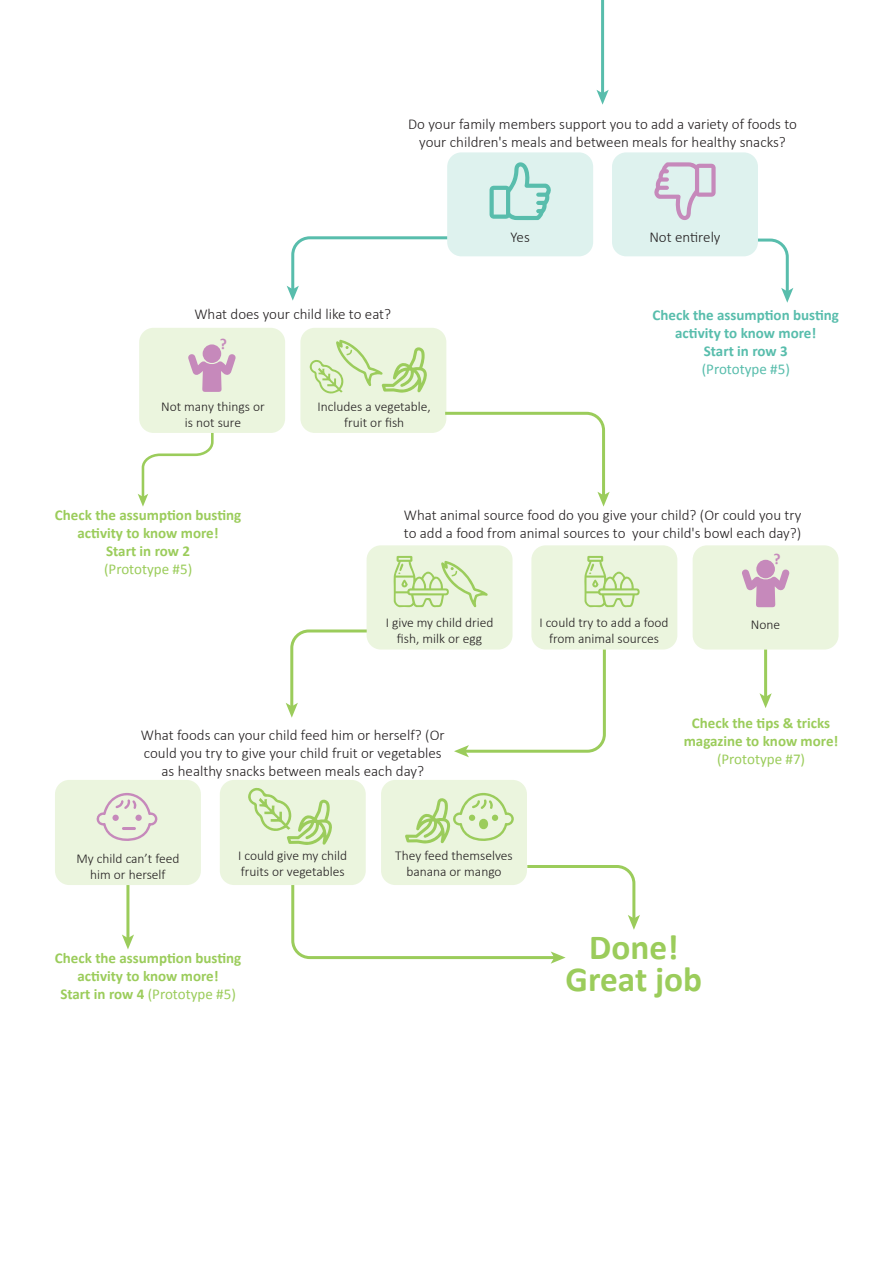
<style>
.page{position:relative;width:893px;height:1263px;background:#fff}
.page>*{position:absolute;margin:0;border:0;box-sizing:border-box;transform-origin:0 0}
.t1{font:700 35.25px/31.5px "Calibri";color:#9bcc5b;text-align:center}
.t2{font:700 15.45px "Calibri";color:#c689bb}
.t3{font:300 15px/18px "Calibri";color:#231f20;text-align:center}
.t4{font:700 15px/18px "Calibri";color:#9bcc5b;text-align:center}
.t5{font:700 15px/18px "Calibri";color:#58bdac;text-align:center}
.t6{font:15px "Calibri";color:#9bcc5b}
.t7{font:15px "Calibri";color:#58bdac}
.t8{font:300 13.5px/16.2px "Calibri";color:#231f20;text-align:center}
.s1{font-weight:400}
</style>
<div class="page">
<div style="left:447px;top:152px;width:146px;height:104px;background:#def2ee;border-radius:14px"></div>
<div style="left:612px;top:152px;width:146px;height:104px;background:#def2ee;border-radius:14px"></div>
<svg style="left:287px;top:236px;width:161px;height:65px"></svg>
<div style="left:367px;top:545px;width:145px;height:104px;background:#ebf5de;border-radius:14px"></div>
<div style="left:531px;top:545px;width:146px;height:104px;background:#ebf5de;border-radius:14px"></div>
<div style="left:693px;top:545px;width:146px;height:104px;background:#ebf5de;border-radius:14px"></div>
<svg style="left:286px;top:628px;width:84px;height:90px"></svg>
<svg style="left:454px;top:646px;width:153px;height:111px"></svg>
<hr style="left:764px;top:649px;width:3px;height:48px;background:#9bcc5b">
<svg style="left:759px;top:693px;width:13px;height:15px"></svg>
<svg style="left:756px;top:238px;width:37px;height:65px"></svg>
<hr style="left:601px;top:0;width:3px;height:94px;background:#58bdac">
<svg style="left:596px;top:90px;width:13px;height:15px"></svg>
<svg style="left:442px;top:410px;width:168px;height:97px"></svg>
<div style="left:139px;top:328px;width:146px;height:105px;background:#ebf5de;border-radius:14px"></div>
<div style="left:300px;top:328px;width:146px;height:105px;background:#ebf5de;border-radius:14px"></div>
<svg style="left:291px;top:865px;width:349px;height:99px"></svg>
<div style="left:55px;top:780px;width:146px;height:105px;background:#ebf5de;border-radius:14px"></div>
<div style="left:220px;top:780px;width:146px;height:105px;background:#ebf5de;border-radius:14px"></div>
<div style="left:381px;top:780px;width:146px;height:105px;background:#ebf5de;border-radius:14px"></div>
<hr style="left:126px;top:885px;width:3px;height:54px;background:#9bcc5b">
<svg style="left:122px;top:934px;width:12px;height:15px"></svg>
<svg style="left:138px;top:430px;width:76px;height:77px"></svg>
<svg style="left:188px;top:354px;width:48px;height:38px"></svg>
<div style="left:203px;top:344px;width:18px;height:19px;background:#c689bb;border-radius:50%"></div>
<svg style="left:742px;top:569px;width:48px;height:38px"></svg>
<div style="left:756px;top:560px;width:19px;height:18px;background:#c689bb;border-radius:50%"></div>
<svg style="left:490px;top:162px;width:61px;height:58px"></svg>
<svg style="left:654px;top:162px;width:62px;height:58px"></svg>
<svg style="left:248px;top:787px;width:84px;height:58px"></svg>
<svg style="left:309px;top:340px;width:118px;height:54px"></svg>
<svg style="left:584px;top:555px;width:56px;height:53px"></svg>
<svg style="left:393px;top:555px;width:95px;height:53px"></svg>
<svg style="left:405px;top:793px;width:109px;height:50px"></svg>
<svg style="left:96px;top:793px;width:62px;height:48px"></svg>
<hr style="left:122px;top:827px;width:14px;height:3px;background:#c689bb">
<p class="t3" style="left:408px;top:115px;width:390px">Do your family members support you to add a variety of foods to your children's meals and between meals for healthy snacks?</p>
<p class="t3" style="left:194px;top:305px;width:198px">What does your child like to eat?</p>
<p class="t2" style="left:220px;top:333px;width:9px">?</p>
<p class="t8" style="left:161px;top:398px;width:105px">Not many things or is not sure</p>
<p class="t8" style="left:318px;top:398px;width:115px">Includes a vegetable, fruit or fish</p>
<p class="t3" style="left:511px;top:228px;width:21px">Yes</p>
<p class="t3" style="left:649px;top:228px;width:73px">Not entirely</p>
<p class="t5" style="left:653px;top:306px;width:188px">Check the assumption busting activity to know more!<br>Start in row 3</p>
<p class="t7" style="left:702px;top:360px;width:90px">(Prototype #5)</p>
<p class="t4" style="left:55px;top:505px;width:188px">Check the assumption busting activity to know more!<br>Start in row 2</p>
<p class="t6" style="left:104px;top:559px;width:90px">(Prototype #5)</p>
<p class="t3" style="left:404px;top:506px;width:399px;text-align:left">What animal source food do you give your child? (Or could you try to add a food from animal sources to your child's bowl each day?)</p>
<p class="t2" style="left:773px;top:548px;width:9px">?</p>
<p class="t8" style="left:539px;top:614px;width:131px">I could try to add a food from animal sources</p>
<p class="t8" style="left:386px;top:614px;width:109px">I give my child dried</p>
<p class="t8" style="left:751px;top:616px;width:31px">None</p>
<p class="t8" style="left:397px;top:630px;width:87px">fish, milk or egg</p>
<p class="t3" style="left:141px;top:725px;width:305px">What foods can your child feed him or herself? (Or could you try to give your child fruit or vegetables as healthy snacks between meals each day?</p>
<p class="t8" style="left:76px;top:850px;width:104px">My child can’t feed him or herself</p>
<p class="t8" style="left:238px;top:847px;width:111px;text-align:left">I could give my child fruits or vegetables</p>
<p class="t8" style="left:395px;top:847px;width:119px">They feed themselves banana or mango</p>
<p class="t4" style="left:55px;top:948px;width:188px">Check the assumption busting activity to know more!<br>Start in row 4 <span class="s1">(Prototype #5)</span></p>
<p class="t4" style="left:684px;top:713px;width:156px">Check the tips &amp; tricks magazine to know more!</p>
<p class="t6" style="left:717px;top:749px;width:90px">(Prototype #7)</p>
<h1 class="t1" style="left:566px;top:930px;width:138px">Done!<br>Great job</h1>
</div>
